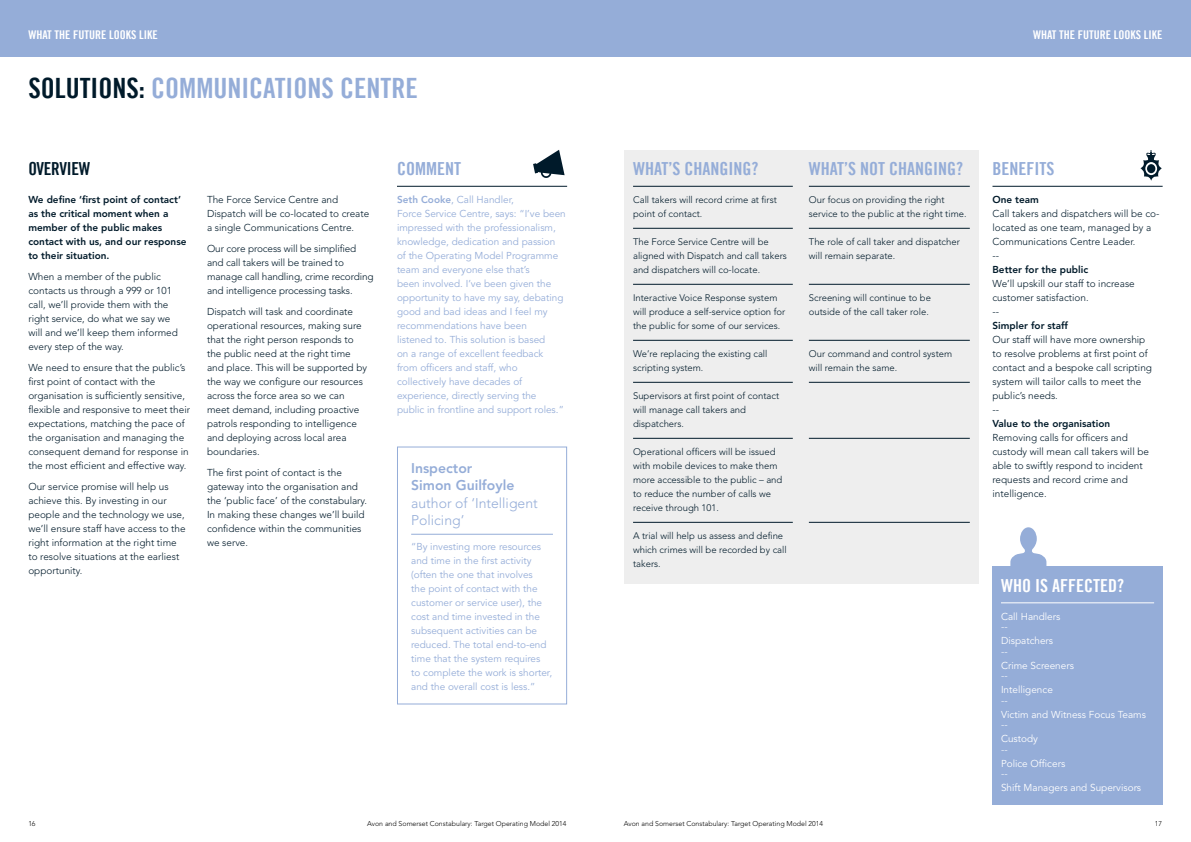
<style>
.page{position:relative;width:1191px;height:842px;background:#fff}
.page>*{position:absolute;margin:0;border:0;box-sizing:border-box;transform-origin:0 0}
.t1{font:28px "Trade Gothic LT Bold Cond Twenty";color:#95add8}
.t2{font:28px "Trade Gothic LT Bold Cond Twenty";color:#001a2a}
.t3{font:18px "Trade Gothic LT Bold Cond Twenty";color:#95add8}
.t4{font:18px "Trade Gothic LT Bold Cond Twenty";color:#fff}
.t5{font:18px "Trade Gothic LT Bold Cond Twenty";color:#001a2a;scale:.96 1}
.t6{font:300 14px/17.5px "Avenir";color:#95add8}
.t7{font:800 14px/17.5px "Avenir";color:#95add8}
.t8{font:12px "Trade Gothic LT Bold Cond Twenty";color:#fff}
.t9{font:300 10px/14px "Avenir";color:#001a2a}
.t10{font:10px/14px "Avenir";color:#95add8}
.t11{font:800 10px/14px "Avenir";color:#001a2a}
.t12{font:10px "Avenir";color:#fff}
.t13{font:300 10px "Avenir";color:#fff}
.t14{font:300 9.5px/14px "Avenir";color:#001a2a}
.t15{font:300 7px "Avenir";color:#000}
.s1{color:#001a2a}
.s2{font-weight:800}
</style>
<div class="page">
<div style="left:0;top:0;width:1191px;height:57px;background:#95add8"></div>
<div style="left:624px;top:150px;width:354px;height:434px;background:#eee"></div>
<hr style="left:809px;top:186px;width:160px;height:1px;background:#001a2a">
<hr style="left:809px;top:228px;width:160px;height:1px;background:#001a2a">
<hr style="left:809px;top:284px;width:160px;height:1px;background:#001a2a">
<hr style="left:809px;top:340px;width:160px;height:1px;background:#001a2a">
<hr style="left:809px;top:382px;width:160px;height:1px;background:#001a2a">
<hr style="left:809px;top:438px;width:160px;height:1px;background:#001a2a">
<hr style="left:809px;top:522px;width:160px;height:1px;background:#001a2a">
<hr style="left:633px;top:186px;width:160px;height:1px;background:#001a2a">
<hr style="left:633px;top:228px;width:160px;height:1px;background:#001a2a">
<hr style="left:633px;top:284px;width:160px;height:1px;background:#001a2a">
<hr style="left:633px;top:340px;width:160px;height:1px;background:#001a2a">
<hr style="left:633px;top:382px;width:160px;height:1px;background:#001a2a">
<hr style="left:633px;top:438px;width:160px;height:1px;background:#001a2a">
<hr style="left:633px;top:522px;width:160px;height:1px;background:#001a2a">
<hr style="left:992px;top:186px;width:170px;height:1px;background:#001a2a">
<div style="left:992px;top:567px;width:170px;height:238px;background:#95add8"></div>
<svg style="left:1010px;top:527px;width:36px;height:40px"></svg>
<hr style="left:1001px;top:603px;width:153px;height:1px;background:#fff">
<svg style="left:1140px;top:150px;width:21px;height:31px"></svg>
<div style="left:1147px;top:164px;width:8px;height:9px;background:#001a2a;border-radius:50%"></div>
<hr style="left:397px;top:186px;width:170px;height:1px;background:#001a2a">
<hr style="left:411px;top:534px;width:142px;height:1px;background:#95add8">
<svg style="left:533px;top:150px;width:31px;height:28px"></svg>
<div style="left:397px;top:446px;width:170px;height:258px;border:1px solid #95add8"></div>
<p class="t8" style="left:28px;top:27px;width:52px">WHAT THE FUTURE</p>
<p class="t8" style="left:109px;top:27px;width:49px">LOOKS LIKE</p>
<p class="t8" style="left:1033px;top:27px;width:52px">WHAT THE FUTURE</p>
<p class="t8" style="left:1114px;top:27px;width:49px">LOOKS LIKE</p>
<h1 class="t2" style="left:28px;top:71px;width:50px">SOLUTIO</h1>
<h1 class="t1" style="left:112px;top:71px;width:69px"><span class="s1">NS:</span> COMMU</h1>
<h1 class="t1" style="left:227px;top:71px;width:166px">NICATIONS CENTRE</h1>
<h2 class="t5" style="left:28px;top:158px;width:18px">OVERVIEW</h2>
<p class="t11" style="left:28px;top:193px;width:160px">We define ‘first point of contact’ as the critical moment when a member of the public makes contact with us, and our response to their situation.</p>
<p class="t9" style="left:28px;top:270px;width:151px">When a member of the public contacts us through a 999 or 101 call, we’ll provide them with the right service, do what we say we will and we’ll keep them informed every step of the way.</p>
<p class="t9" style="left:28px;top:361px;width:163px">We need to ensure that the public’s first point of contact with the organisation is sufficiently sensitive, flexible and responsive to meet their expectations, matching the pace of the organisation and managing the consequent demand for response in the most efficient and effective way.</p>
<p class="t9" style="left:28px;top:480px;width:159px">Our service promise will help us achieve this. By investing in our people and the technology we use, we’ll ensure staff have access to the right information at the right time to resolve situations at the earliest opportunity.</p>
<p class="t9" style="left:207px;top:193px;width:164px">The Force Service Centre and<br>Dispatch will be co-located to create a single Communications Centre.</p>
<p class="t9" style="left:207px;top:242px;width:168px">Our core process will be simplified and call takers will be trained to manage call handling, crime recording and intelligence processing tasks.</p>
<p class="t9" style="left:207px;top:305px;width:162px">Dispatch will task and coordinate operational resources, making sure that the right person responds to the public need at the right time and place. This will be supported by the way we configure our resources across the force area so we can meet demand, including proactive patrols responding to intelligence and deploying across local area boundaries.</p>
<p class="t9" style="left:207px;top:466px;width:161px">The first point of contact is the gateway into the organisation and the ‘public face’ of the constabulary.<br>In making these changes we’ll build confidence within the communities we serve.</p>
<h2 class="t3" style="left:397px;top:158px;width:11px">COMME</h2>
<h2 class="t3" style="left:445px;top:158px;width:16px">NT</h2>
<p class="t10" style="left:397px;top:193px;width:170px"><span class="s2">Seth Cooke</span>, Call Handler,<br>Force Service Centre, says: “I’ve been impressed with the professionalism, knowledge, dedication and passion of the Operating Model Programme team and everyone else that’s<br>been involved. I’ve been given the opportunity to have my say, debating good and bad ideas and I feel my recommendations have been<br>listened to. This solution is based<br>on a range of excellent feedback from officers and staff, who collectively have decades of experience, directly serving the public in frontline and support roles.”</p>
<h3 class="t7" style="left:411px;top:459px;width:105px">Inspector<br>Simon Guilfoyle</h3>
<h3 class="t6" style="left:411px;top:494px;width:128px">author of ‘Intelligent<br>Policing’</h3>
<p class="t10" style="left:411px;top:540px;width:142px">“By investing more resources and time in the first activity (often the one that involves<br>the point of contact with the customer or service user), the cost and time invested in the subsequent activities can be reduced. The total end-to-end time that the system requires to complete the work is shorter, and the overall cost is less.”</p>
<h2 class="t3" style="left:633px;top:158px;width:127px">WHAT’S CHANGING?</h2>
<p class="t14" style="left:633px;top:193px;width:145px">Call takers will record crime at first point of contact.</p>
<p class="t14" style="left:633px;top:235px;width:155px">The Force Service Centre will be aligned with Dispatch and call takers and dispatchers will co-locate.</p>
<p class="t14" style="left:633px;top:291px;width:154px">Interactive Voice Response system will produce a self-service option for the public for some of our services.</p>
<p class="t14" style="left:633px;top:347px;width:136px">We’re replacing the existing call scripting system.</p>
<p class="t14" style="left:633px;top:389px;width:148px">Supervisors at first point of contact will manage call takers and dispatchers.</p>
<p class="t14" style="left:633px;top:445px;width:151px">Operational officers will be issued with mobile devices to make them more accessible to the public – and to reduce the number of calls we receive through 101.</p>
<p class="t14" style="left:633px;top:529px;width:155px">A trial will help us assess and define which crimes will be recorded by call takers.</p>
<h2 class="t3" style="left:809px;top:158px;width:156px">WHAT’S NOT CHANGING?</h2>
<p class="t14" style="left:809px;top:193px;width:159px">Our focus on providing the right service to the public at the right time.</p>
<p class="t14" style="left:809px;top:235px;width:153px">The role of call taker and dispatcher will remain separate.</p>
<p class="t14" style="left:809px;top:291px;width:124px">Screening will continue to be outside of the call taker role.</p>
<p class="t14" style="left:809px;top:347px;width:145px">Our command and control system will remain the same.</p>
<h2 class="t3" style="left:992px;top:158px;width:34px">BENEFITS</h2>
<p class="t11" style="left:992px;top:193px;width:48px">One team</p>
<p class="t9" style="left:992px;top:207px;width:168px">Call takers and dispatchers will be co&shy;located as one team, managed by a<br>Communications Centre Leader.<br>--</p>
<p class="t11" style="left:992px;top:263px;width:97px">Better for the public</p>
<p class="t9" style="left:992px;top:277px;width:144px">We’ll upskill our staff to increase customer satisfaction.<br>--</p>
<p class="t11" style="left:992px;top:319px;width:77px">Simpler for staff</p>
<p class="t9" style="left:992px;top:333px;width:161px">Our staff will have more ownership to resolve problems at first point of contact and a bespoke call scripting system will tailor calls to meet the public’s needs.<br>--</p>
<p class="t11" style="left:992px;top:417px;width:119px">Value to the organisation</p>
<p class="t9" style="left:992px;top:431px;width:158px">Removing calls for officers and custody will mean call takers will be able to swiftly respond to incident requests and record crime and intelligence.</p>
<h2 class="t4" style="left:1001px;top:574px;width:60px">WHO ISAFFE</h2>
<h2 class="t4" style="left:1084px;top:574px;width:41px">CTED?</h2>
<p class="t12" style="left:1001px;top:611px;width:61px">Call Handlers</p>
<p class="t13" style="left:1001px;top:621px;width:8px">--</p>
<p class="t12" style="left:1001px;top:635px;width:54px">Dispatchers</p>
<p class="t13" style="left:1001px;top:646px;width:8px">--</p>
<p class="t12" style="left:1001px;top:660px;width:74px">Crime Screeners</p>
<p class="t13" style="left:1001px;top:670px;width:8px">--</p>
<p class="t12" style="left:1001px;top:684px;width:53px">Intelligence</p>
<p class="t13" style="left:1001px;top:695px;width:8px">--</p>
<p class="t12" style="left:1001px;top:709px;width:146px">Victim and Witness Focus Teams</p>
<p class="t13" style="left:1001px;top:719px;width:8px">--</p>
<p class="t12" style="left:1001px;top:733px;width:39px">Custody</p>
<p class="t13" style="left:1001px;top:744px;width:8px">--</p>
<p class="t12" style="left:1001px;top:758px;width:66px">Police Officers</p>
<p class="t13" style="left:1001px;top:768px;width:8px">--</p>
<p class="t12" style="left:1001px;top:782px;width:142px">Shift Managers and Supervisors</p>
<p class="t15" style="left:28px;top:820px;width:9px">16</p>
<p class="t15" style="left:367px;top:820px;width:201px">Avon and Somerset Constabulary: Target Operating Model 2014</p>
<p class="t15" style="left:624px;top:820px;width:201px">Avon and Somerset Constabulary: Target Operating Model 2014</p>
<p class="t15" style="left:1154px;top:820px;width:9px">17</p>
</div>
